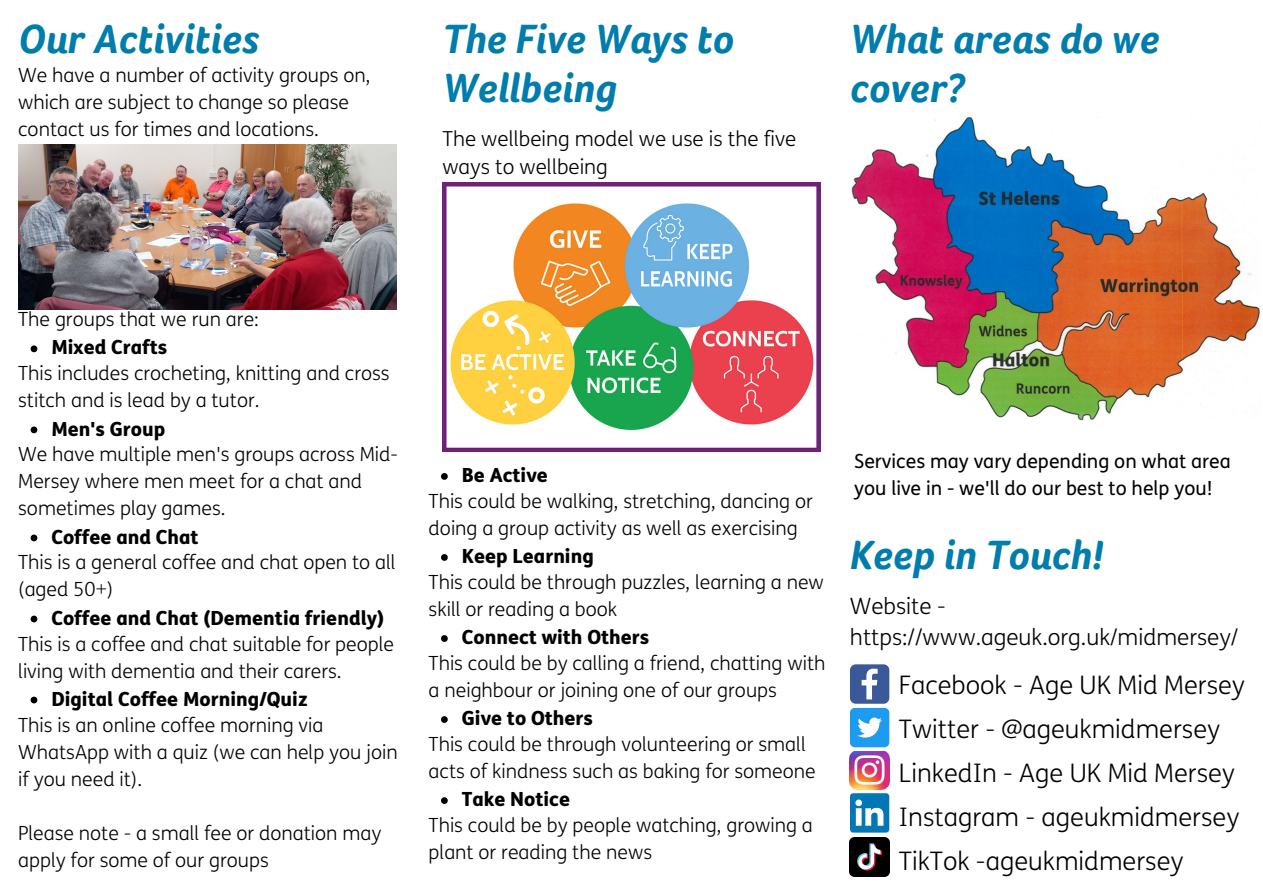
<style>
.page{position:relative;width:1263px;height:894px;background:#fff}
.page>*{position:absolute;margin:0;border:0;box-sizing:border-box;transform-origin:0 0}
.t1{font:italic 700 42px/49.5px "Foco Age UK";color:#007dad}
.t2{font:300 25.5px/43.8px "FS Me";color:#000}
.t3{font:300 22.5px/31.5px "FS Me";color:#000}
.t4{font:300 20.7px/28px "FS Me";color:#000}
.t5{font:300 19.5px/27px "FS Me";color:#000}
.t6{font:800 19.5px "FS Me";color:#000}
.t7{font:19.5px/27px "FS Me";color:#000}
</style>
<div class="page">
<img style="left:851px;top:117px;width:409px;height:304px">
<svg style="left:850px;top:664px;width:39px;height:39px;background:#5f77aa"></svg>
<div style="left:850px;top:707px;width:39px;height:40px;background:#1d9bf0;border-radius:5px"></div>
<svg style="left:857px;top:717px;width:25px;height:20px"></svg>
<svg style="left:850px;top:793px;width:39px;height:39px"></svg>
<img style="left:850px;top:751px;width:39px;height:37px">
<img style="left:850px;top:837px;width:39px;height:39px">
<img style="left:442px;top:182px;width:378px;height:269px">
<img style="left:18px;top:144px;width:378px;height:165px">
<svg style="left:31px;top:345px;width:6px;height:7px"></svg>
<svg style="left:31px;top:426px;width:6px;height:7px"></svg>
<svg style="left:31px;top:534px;width:6px;height:7px"></svg>
<svg style="left:31px;top:615px;width:6px;height:7px"></svg>
<svg style="left:31px;top:696px;width:6px;height:7px"></svg>
<svg style="left:441px;top:473px;width:7px;height:6px"></svg>
<svg style="left:441px;top:554px;width:7px;height:6px"></svg>
<svg style="left:441px;top:635px;width:7px;height:6px"></svg>
<svg style="left:441px;top:716px;width:7px;height:6px"></svg>
<svg style="left:441px;top:797px;width:7px;height:6px"></svg>
<h1 class="t1" style="left:18px;top:14px;width:242px">Our Activities</h1>
<p class="t5" style="left:18px;top:62px;width:354px">We have a number of activity groups on, which are subject to change so please contact us for times and locations.</p>
<h1 class="t1" style="left:442px;top:14px;width:293px">The Five Ways to<br>Wellbeing</h1>
<p class="t4" style="left:442px;top:125px;width:356px">The wellbeing model we use is the five ways to wellbeing</p>
<h1 class="t1" style="left:850px;top:14px;width:311px">What areas do we cover?</h1>
<p class="t5" style="left:18px;top:306px;width:242px">The groups that we run are:</p>
<p class="t5" style="left:18px;top:360px;width:373px">This includes crocheting, knitting and cross stitch and is lead by a tutor.</p>
<p class="t5" style="left:18px;top:441px;width:381px">We have multiple men's groups across Mid-<br>Mersey where men meet for a chat and sometimes play games.</p>
<p class="t5" style="left:18px;top:549px;width:379px">This is a general coffee and chat open to all (aged 50+)</p>
<p class="t5" style="left:18px;top:630px;width:377px">This is a coffee and chat suitable for people living with dementia and their carers.</p>
<p class="t5" style="left:18px;top:711px;width:381px">This is an online coffee morning via<br>WhatsApp with a quiz (we can help you join if you need it).</p>
<p class="t5" style="left:18px;top:819px;width:365px">Please note - a small fee or donation may apply for some of our groups</p>
<p class="t6" style="left:51px;top:335px;width:118px">Mixed Crafts</p>
<p class="t6" style="left:51px;top:416px;width:115px">Men's Group</p>
<p class="t6" style="left:51px;top:524px;width:149px">Coffee and Chat</p>
<p class="t6" style="left:51px;top:605px;width:334px">Coffee and Chat (Dementia friendly)</p>
<p class="t6" style="left:51px;top:686px;width:258px">Digital Coffee Morning/Quiz</p>
<p class="t6" style="left:462px;top:462px;width:88px">Be Active</p>
<p class="t5" style="left:429px;top:488px;width:386px">This could be walking, stretching, dancing or doing a group activity as well as exercising</p>
<p class="t5" style="left:429px;top:569px;width:397px">This could be through puzzles, learning a new skill or reading a book</p>
<p class="t5" style="left:429px;top:650px;width:398px">This could be by calling a friend, chatting with a neighbour or joining one of our groups</p>
<p class="t5" style="left:429px;top:731px;width:389px">This could be through volunteering or small acts of kindness such as baking for someone</p>
<p class="t5" style="left:429px;top:812px;width:386px">This could be by people watching, growing a plant or reading the news</p>
<p class="t6" style="left:462px;top:543px;width:134px">Keep Learning</p>
<p class="t6" style="left:462px;top:624px;width:189px">Connect with Others</p>
<p class="t6" style="left:462px;top:705px;width:133px">Give to Others</p>
<p class="t6" style="left:462px;top:786px;width:110px">Take Notice</p>
<p class="t7" style="left:854px;top:448px;width:378px">Services may vary depending on what area you live in - we'll do our best to help you!</p>
<h1 class="t1" style="left:850px;top:530px;width:255px">Keep in Touch!</h1>
<p class="t3" style="left:850px;top:590px;width:390px">Website - https://www.ageuk.org.uk/midmersey/</p>
<h2 class="t2" style="left:899px;top:664px;width:347px">Facebook - Age UK Mid Mersey<br>Twitter - @ageukmidmersey<br>LinkedIn - Age UK Mid Mersey<br>Instagram - ageukmidmersey<br>TikTok -ageukmidmersey</h2>
</div>
